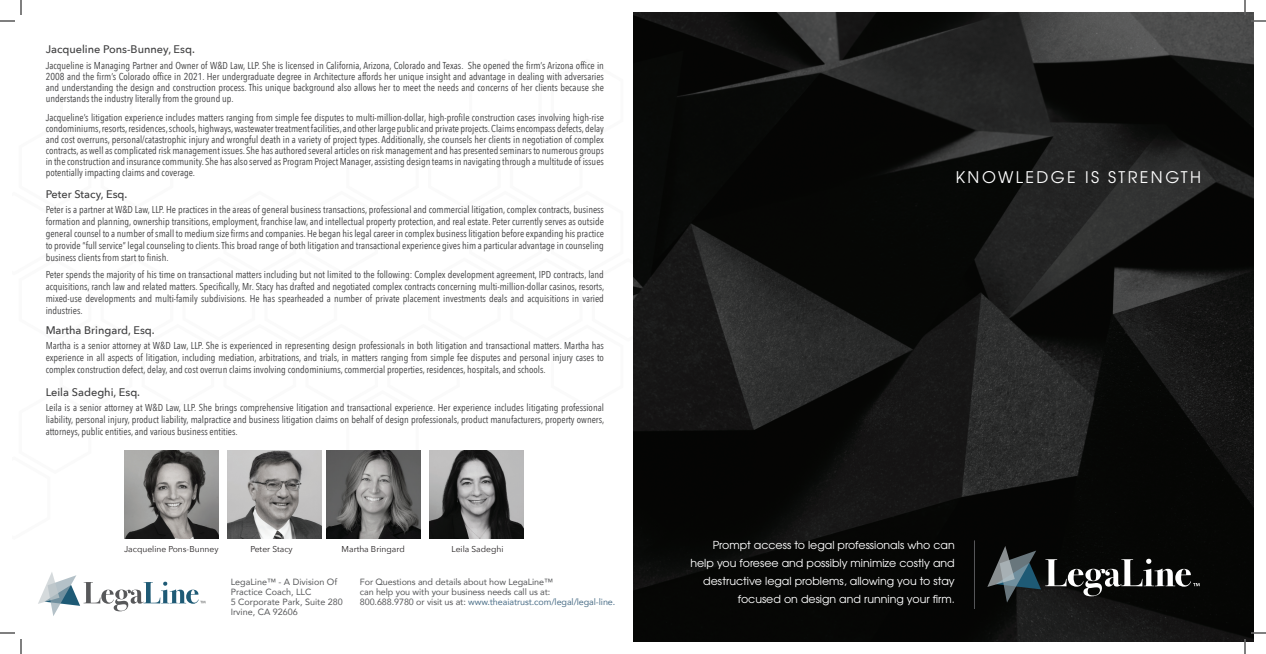
<style>
.page{position:relative;width:1266px;height:654px;background:#fff}
.page>*{position:absolute;margin:0;border:0;box-sizing:border-box;transform-origin:0 0}
.t1{font:16px "Te X Gyre Adventor";letter-spacing:.15em;color:#fff}
.t2{font:11px/18px "Te X Gyre Adventor";color:#fff;text-align:right}
.t3{font:500 11px "Avenir Next";color:#3e3e3f}
.t4{font:10px/12px "Avenir Next Condensed";color:#3e3e3f;text-align:justify}
.t5{font:9px/10px "Avenir";letter-spacing:-.01em;color:#57585a}
.t6{font:8.5px "Avenir Next";color:#231f20}
.s1{color:#4c6f88}
</style>
<div class="page">
<img style="left:633px;top:12px;width:621px;height:630px">
<hr style="left:974px;top:540px;width:1px;height:69px;background:#57585a">
<svg style="left:38px;top:572px;width:167px;height:44px"></svg>
<img style="left:124px;top:451px;width:94px;height:88px">
<img style="left:327px;top:451px;width:94px;height:88px">
<img style="left:227px;top:451px;width:94px;height:88px">
<img style="left:430px;top:451px;width:94px;height:88px">
<svg style="left:987px;top:546px;width:213px;height:57px;background:#2d3030"></svg>
<svg style="left:0;top:0;width:22px;height:22px"></svg>
<svg style="left:0;top:632px;width:22px;height:22px"></svg>
<svg style="left:1244px;top:0;width:22px;height:22px"></svg>
<svg style="left:1244px;top:632px;width:22px;height:22px"></svg>
<p class="t3" style="left:46px;top:40px;width:151px">Jacqueline Pons-Bunney, Esq.</p>
<p class="t4" style="left:46px;top:60px;width:560px;line-height:11px">Jacqueline is Managing Partner and Owner of W&amp;D Law, LLP. She is licensed in California, Arizona, Colorado and Texas. She opened the firm’s Arizona office in 2008 and the firm’s Colorado office in 2021. Her undergraduate degree in Architecture affords her unique insight and advantage in dealing with adversaries and understanding the design and construction process. This unique background also allows her to meet the needs and concerns of her clients because she understands the industry literally from the ground up.</p>
<p class="t4" style="left:46px;top:112px;width:560px;line-height:11px">Jacqueline’s litigation experience includes matters ranging from simple fee disputes to multi-million-dollar, high-profile construction cases involving high-rise condominiums, resorts, residences, schools, highways, wastewater treatment facilities, and other large public and private projects. Claims encompass defects, delay and cost overruns, personal/catastrophic injury and wrongful death in a variety of project types. Additionally, she counsels her clients in negotiation of complex contracts, as well as complicated risk management issues. She has authored several articles on risk management and has presented seminars to numerous groups in the construction and insurance community. She has also served as Program Project Manager, assisting design teams in navigating through a multitude of issues potentially impacting claims and coverage.</p>
<p class="t3" style="left:46px;top:185px;width:83px">Peter Stacy, Esq.</p>
<p class="t4" style="left:46px;top:203px;width:560px">Peter is a partner at W&amp;D Law, LLP. He practices in the areas of general business transactions, professional and commercial litigation, complex contracts, business formation and planning, ownership transitions, employment, franchise law, and intellectual property protection, and real estate. Peter currently serves as outside general counsel to a number of small to medium size firms and companies. He began his legal career in complex business litigation before expanding his practice to provide “full service” legal counseling to clients. This broad range of both litigation and transactional experience gives him a particular advantage in counseling business clients from start to finish.</p>
<p class="t4" style="left:46px;top:268px;width:560px">Peter spends the majority of his time on transactional matters including but not limited to the following: Complex development agreement, IPD contracts, land acquisitions, ranch law and related matters. Specifically, Mr. Stacy has drafted and negotiated complex contracts concerning multi-million-dollar casinos, resorts, mixed-use developments and multi-family subdivisions. He has spearheaded a number of private placement investments deals and acquisitions in varied industries.</p>
<p class="t3" style="left:46px;top:321px;width:111px">Martha Bringard, Esq.</p>
<p class="t4" style="left:46px;top:339px;width:560px">Martha is a senior attorney at W&amp;D Law, LLP. She is experienced in representing design professionals in both litigation and transactional matters. Martha has experience in all aspects of litigation, including mediation, arbitrations, and trials, in matters ranging from simple fee disputes and personal injury cases to complex construction defect, delay, and cost overrun claims involving condominiums, commercial properties, residences, hospitals, and schools.</p>
<p class="t3" style="left:46px;top:383px;width:96px">Leila Sadeghi, Esq.</p>
<p class="t4" style="left:46px;top:401px;width:560px">Leila is a senior attorney at W&amp;D Law, LLP. She brings comprehensive litigation and transactional experience. Her experience includes litigating professional liability, personal injury, product liability, malpractice and business litigation claims on behalf of design professionals, product manufacturers, property owners, attorneys, public entities, and various business entities.</p>
<p class="t6" style="left:124px;top:542px;width:96px">Jacqueline Pons-Bunney</p>
<p class="t6" style="left:250px;top:542px;width:44px">Peter Stacy</p>
<p class="t6" style="left:342px;top:542px;width:65px">Martha Bringard</p>
<p class="t6" style="left:452px;top:542px;width:54px">Leila Sadeghi</p>
<p class="t5" style="left:231px;top:577px;width:114px">LegaLine™ - A Division Of<br>Practice Coach, LLC<br>5 Corporate Park, Suite 280<br>Irvine, CA 92606</p>
<p class="t5" style="left:360px;top:577px;width:257px">For Questions and details about how LegaLine™<br>can help you with your business needs call us at:<br>800.688.9780 or visit us at: <span class="s1">www.theaiatrust.com/legal/legal-line.</span></p>
<h1 class="t1" style="left:956px;top:165px;width:247px">KNOWLEDGE IS STRENGTH</h1>
<p class="t2" style="left:690px;top:536px;width:266px">Prompt access to legal professionals who can help you foresee and possibly minimize costly and destructive legal problems, allowing you to stay focused on design and running your firm.</p>
</div>
